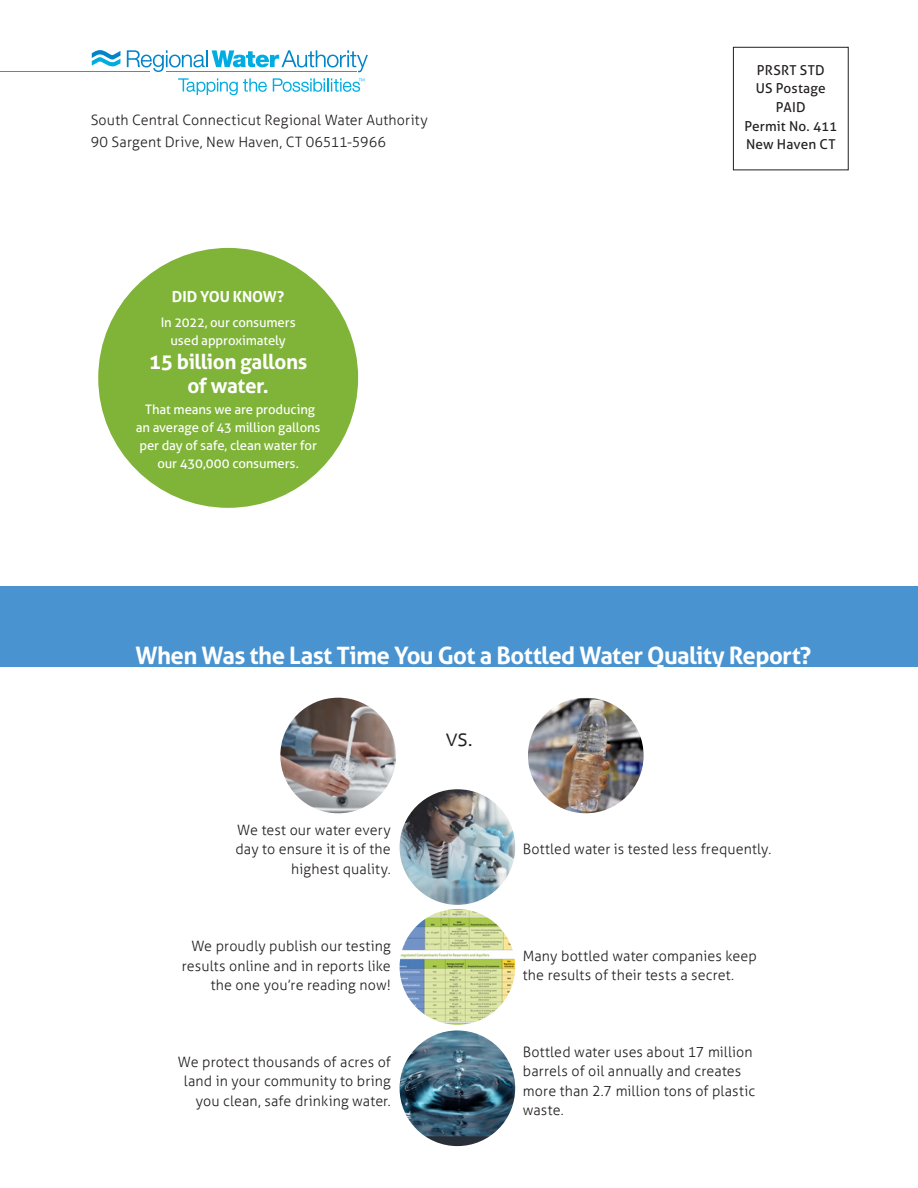
<style>
.page{position:relative;width:918px;height:1188px;background:#fff}
.page>*{position:absolute;margin:0;border:0;box-sizing:border-box;transform-origin:0 0}
.A_Heads{font:700 24px "Aller";letter-spacing:-.025em;color:#fff}
.A_Heads-2{font:300 24px "Aller";color:#231f20}
.Running_Text{font:700 20.7px/24px "Aller";letter-spacing:-.02em;color:#fff;text-align:center}
.Running_Text-2{font:700 15.15px "Aller";letter-spacing:-.01em;color:#fff}
.Table_Text_Temp{font:300 14.25px/19.5px "Aller";letter-spacing:.01em;color:#231f20;text-align:right}
.Table_Text_Temp-2{font:13.65px "Aller";letter-spacing:.01em;color:#231f20}
.Running_Text-3{font:13.2px/18px "Aller";letter-spacing:-.01em;color:#fff;text-align:center}
</style>
<div class="page">
<svg style="left:127px;top:50px;width:241px;height:22px"></svg>
<hr style="left:166px;top:71px;width:190px;height:1px;background:#00ade2">
<hr style="left:0;top:71px;width:150px;height:1px;background:#00ade2">
<svg style="left:178px;top:78px;width:89px;height:17px"></svg>
<svg style="left:92px;top:50px;width:28px;height:17px"></svg>
<svg style="left:273px;top:78px;width:91px;height:14px"></svg>
<div style="left:733px;top:47px;width:116px;height:123px;border:1px solid #231f20"></div>
<div style="left:0;top:587px;width:918px;height:80px;background:#4994d0"></div>
<div style="left:98px;top:248px;width:260px;height:260px;background:#7fb438;border-radius:50%"></div>
<img style="left:528px;top:698px;width:116px;height:115px;border-radius:58px">
<img style="left:400px;top:789px;width:115px;height:116px;border-radius:58px">
<img style="left:400px;top:909px;width:115px;height:116px;border-radius:58px">
<img style="left:400px;top:1030px;width:115px;height:116px;border-radius:58px">
<img style="left:280px;top:698px;width:116px;height:115px;border-radius:58px">
<p class="Table_Text_Temp" style="left:91px;top:110px;width:339px">South Central Connecticut Regional Water Authority</p>
<p class="Table_Text_Temp" style="left:91px;top:133px;width:297px">90 Sargent Drive, New Haven, CT 06511-5966</p>
<p class="Running_Text-2" style="left:172px;top:287px;width:114px">DID YOU KNOW?</p>
<p class="Running_Text-3" style="left:161px;top:313px;width:136px">In 2022, our consumers used approximately</p>
<p class="Running_Text" style="left:149px;top:349px;width:160px">15 billion gallons of water.</p>
<p class="Running_Text-3" style="left:136px;top:400px;width:186px">That means we are producing an average of 43 million gallons per day of safe, clean water for our 430,000 consumers.</p>
<p class="Table_Text_Temp-2" style="left:757px;top:62px;width:69px">PRSRT STD</p>
<p class="Table_Text_Temp-2" style="left:756px;top:80px;width:71px">US Postage</p>
<p class="Table_Text_Temp-2" style="left:776px;top:99px;width:31px">PAID</p>
<p class="Table_Text_Temp-2" style="left:744px;top:118px;width:94px">Permit No. 411</p>
<p class="Table_Text_Temp-2" style="left:746px;top:136px;width:91px">New Haven CT</p>
<p class="A_Heads" style="left:136px;top:641px;width:677px">When Was the Last Time You Got a Bottled Water Quality Report?</p>
<p class="Table_Text_Temp" style="left:236px;top:820px;width:157px">We test our water every day to ensure it is of the highest quality.</p>
<p class="A_Heads-2" style="left:445px;top:724px;width:29px">vs.</p>
<p class="Table_Text_Temp" style="left:523px;top:839px;width:250px">Bottled water is tested less frequently.</p>
<p class="Table_Text_Temp" style="left:182px;top:936px;width:210px">We proudly publish our testing results online and in reports like the one you’re reading now!</p>
<p class="Table_Text_Temp" style="left:523px;top:946px;width:236px;text-align:left">Many bottled water companies keep the results of their tests a secret.</p>
<p class="Table_Text_Temp" style="left:178px;top:1052px;width:214px">We protect thousands of acres of land in your community to bring you clean, safe drinking water.</p>
<p class="Table_Text_Temp" style="left:523px;top:1042px;width:234px;text-align:left">Bottled water uses about 17 million barrels of oil annually and creates more than 2.7 million tons of plastic waste.</p>
</div>
